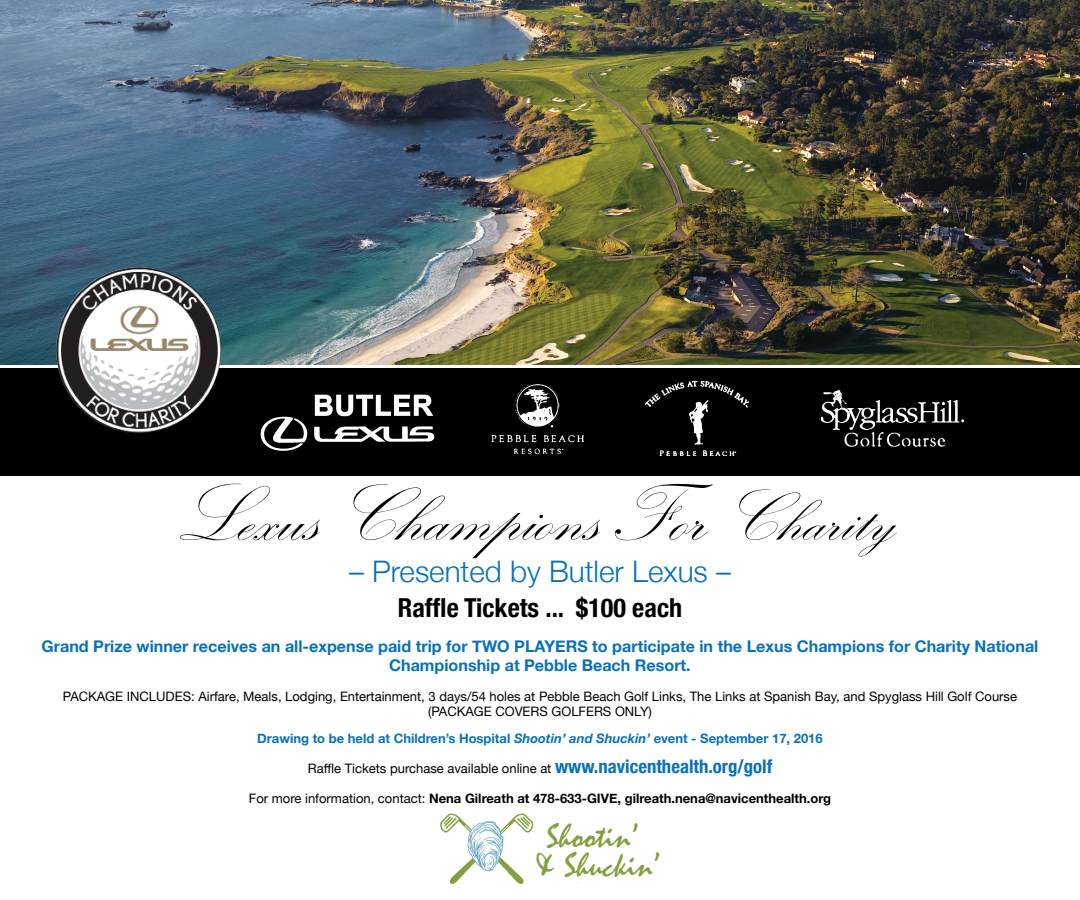
<style>
.page{position:relative;width:1080px;height:900px;background:#fff}
.page>*{position:absolute;margin:0;border:0;box-sizing:border-box;transform-origin:0 0}
.t1{font:81.5px "Kunstler Script";color:#000}
.t2{font:34.5px/28.9px "Mistral";color:#82a03d;text-align:center}
.t3{font:300 29.69px "Helvetica Neue";color:#0871b9}
.t4{font:700 condensed 26.12px "Helvetica Neue";color:#000}
.t5{font:700 16.12px/18.6px "Helvetica Neue";color:#0871b9;text-align:center}
.t6{font:13px/14.9px "Helvetica Neue";color:#000;text-align:center}
.t7{font:700 13px "Helvetica Neue";color:#000}
.t8{font:700 13px "Helvetica Neue";color:#0871b9}
.s1{font-size:73.81px}
.s2{font-style:italic}
.s3{font-weight:700;font-stretch:condensed;font-size:18.75px;color:#0871b9}
.s4{font-weight:400}
</style>
<div class="page">
<div style="left:0;top:369px;width:1080px;height:107px;background:#000"></div>
<img style="left:0;top:0;width:1080px;height:364px">
<img style="left:56px;top:267px;width:165px;height:166px">
<img style="left:260px;top:394px;width:174px;height:57px">
<img style="left:471px;top:368px;width:133px;height:87px">
<img style="left:820px;top:390px;width:145px;height:57px">
<img style="left:646px;top:381px;width:102px;height:75px">
<svg style="left:440px;top:813px;width:93px;height:71px"></svg>
<h1 class="t1" style="left:175px;top:472px;width:721px">Lexus Champions For <span class="s1">Charity</span></h1>
<h3 class="t3" style="left:349px;top:547px;width:383px">– Presented by Butler Lexus –</h3>
<h3 class="t4" style="left:398px;top:586px;width:286px">Raffle Tickets ... $100 each</h3>
<p class="t5" style="left:42px;top:638px;width:998px">Grand Prize winner receives an all-expense paid trip for TWO PLAYERS to participate in the Lexus Champions for Charity National<br>Championship at Pebble Beach Resort.</p>
<p class="t6" style="left:63px;top:689px;width:956px">PACKAGE INCLUDES: Airfare, Meals, Lodging, Entertainment, 3 days/54 holes at Pebble Beach Golf Links, The Links at Spanish Bay, and Spyglass Hill Golf Course (PACKAGE COVERS GOLFERS ONLY)</p>
<p class="t8" style="left:257px;top:728px;width:567px">Drawing to be held at Children’s Hospital <span class="s2">Shootin’ and Shuckin’</span> event - September 17, 2016</p>
<p class="t6" style="left:308px;top:761px;width:466px">Raffle Tickets purchase available online at <span class="s3">www.navicenthealth.org/golf</span></p>
<p class="t7" style="left:249px;top:788px;width:584px"><span class="s4">For more information, contact:</span> Nena Gilreath at 478-633-GIVE, gilreath.nena@navicenthealth.org</p>
<h2 class="t2" style="left:535px;top:823px;width:126px">Shootin’<br>&amp; Shuckin’</h2>
</div>
